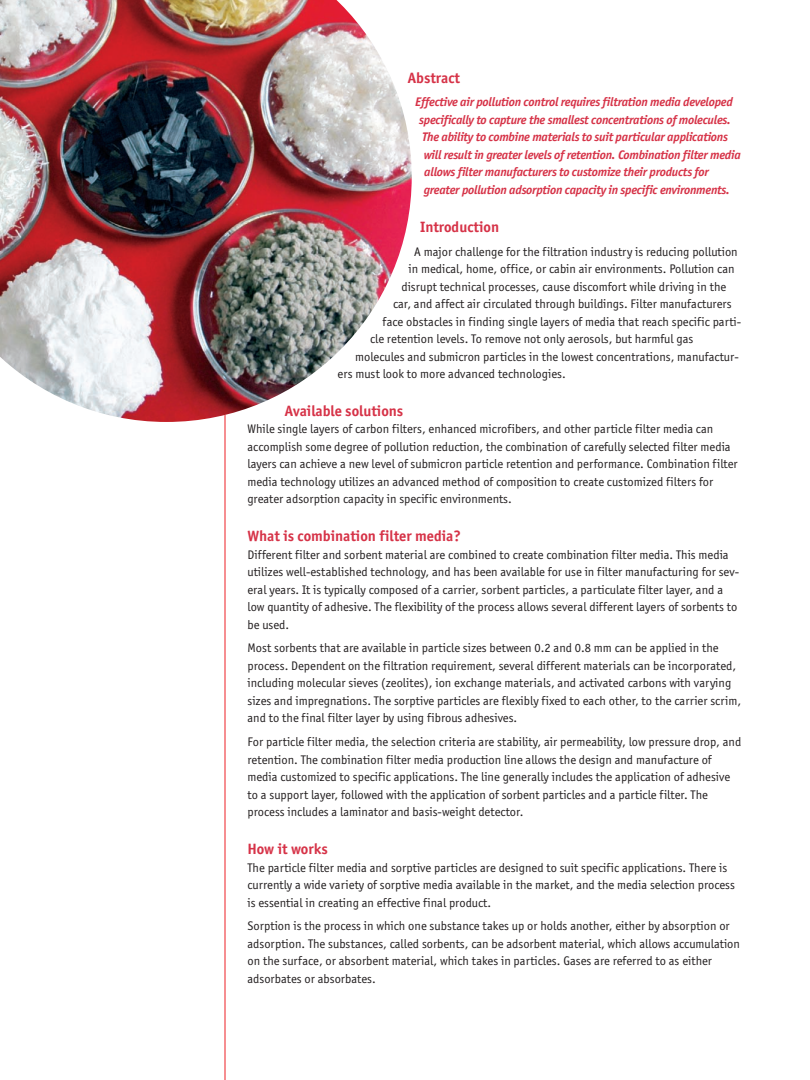
<style>
.page{position:relative;width:810px;height:1080px;background:#fff}
.page>*{position:absolute;margin:0;border:0;box-sizing:border-box;transform-origin:0 0}
.t1{font:700 15px "Officina San ITC";color:#d63247}
.t2{font:12.5px/17.5px "Officina San ITC";color:#231f20}
.t3{font:italic 700 12.5px "Officina San ITC";letter-spacing:-.02em;color:#d63247}
</style>
<div class="page">
<hr style="left:225px;top:0;width:1px;height:1080px;background:#ee1e24">
<img style="left:0;top:0;width:412px;height:422px">
<p class="t1" style="left:408px;top:72px;width:54px">Abstract</p>
<p class="t3" style="left:415px;top:97px;width:319px">Effective air pollution control requires filtration media developed</p>
<p class="t3" style="left:419px;top:115px;width:313px">specifically to capture the smallest concentrations of molecules.</p>
<p class="t3" style="left:422px;top:132px;width:307px">The ability to combine materials to suit particular applications</p>
<p class="t3" style="left:424px;top:150px;width:319px">will result in greater levels of retention. Combination filter media</p>
<p class="t3" style="left:424px;top:167px;width:286px">allows filter manufacturers to customize their products for</p>
<p class="t3" style="left:424px;top:185px;width:308px">greater pollution adsorption capacity in specific environments.</p>
<p class="t1" style="left:420px;top:221px;width:81px">Introduction</p>
<p class="t2" style="left:414px;top:244px;width:325px">A major challenge for the filtration industry is reducing pollution</p>
<p class="t2" style="left:409px;top:261px;width:328px">in medical, home, office, or cabin air environments. Pollution can</p>
<p class="t2" style="left:401px;top:279px;width:326px">disrupt technical processes, cause discomfort while driving in the</p>
<p class="t2" style="left:393px;top:296px;width:340px">car, and affect air circulated through buildings. Filter manufacturers</p>
<p class="t2" style="left:383px;top:314px;width:360px">face obstacles in finding single layers of media that reach specific parti-</p>
<p class="t2" style="left:370px;top:331px;width:325px">cle retention levels. To remove not only aerosols, but harmful gas</p>
<p class="t2" style="left:355px;top:349px;width:385px">molecules and submicron particles in the lowest concentrations, manufactur-</p>
<p class="t2" style="left:338px;top:366px;width:230px">ers must look to more advanced technologies.</p>
<p class="t1" style="left:285px;top:405px;width:120px">Available solutions</p>
<p class="t2" style="left:247px;top:421px;width:492px">While single layers of carbon filters, enhanced microfibers, and other particle filter media can accomplish some degree of pollution reduction, the combination of carefully selected filter media layers can achieve a new level of submicron particle retention and performance. Combination filter media technology utilizes an advanced method of composition to create customized filters for greater adsorption capacity in specific environments.</p>
<p class="t1" style="left:248px;top:530px;width:215px">What is combination filter media?</p>
<p class="t2" style="left:248px;top:547px;width:493px">Different filter and sorbent material are combined to create combination filter media. This media utilizes well-established technology, and has been available for use in filter manufacturing for sev&shy;eral years. It is typically composed of a carrier, sorbent particles, a particulate filter layer, and a low quantity of adhesive. The flexibility of the process allows several different layers of sorbents to be used.</p>
<p class="t2" style="left:247px;top:641px;width:495px">Most sorbents that are available in particle sizes between 0.2 and 0.8 mm can be applied in the process. Dependent on the filtration requirement, several different materials can be incorporated, including molecular sieves (zeolites), ion exchange materials, and activated carbons with varying sizes and impregnations. The sorptive particles are flexibly fixed to each other, to the carrier scrim, and to the final filter layer by using fibrous adhesives.</p>
<p class="t2" style="left:247px;top:734px;width:495px">For particle filter media, the selection criteria are stability, air permeability, low pressure drop, and retention. The combination filter media production line allows the design and manufacture of media customized to specific applications. The line generally includes the application of adhesive to a support layer, followed with the application of sorbent particles and a particle filter. The process includes a laminator and basis-weight detector.</p>
<p class="t1" style="left:248px;top:843px;width:82px">How it works</p>
<p class="t2" style="left:248px;top:860px;width:489px">The particle filter media and sorptive particles are designed to suit specific applications. There is currently a wide variety of sorptive media available in the market, and the media selection process is essential in creating an effective final product.</p>
<p class="t2" style="left:248px;top:918px;width:494px">Sorption is the process in which one substance takes up or holds another, either by absorption or adsorption. The substances, called sorbents, can be adsorbent material, which allows accumulation on the surface, or absorbent material, which takes in particles. Gases are referred to as either adsorbates or absorbates.</p>
</div>
